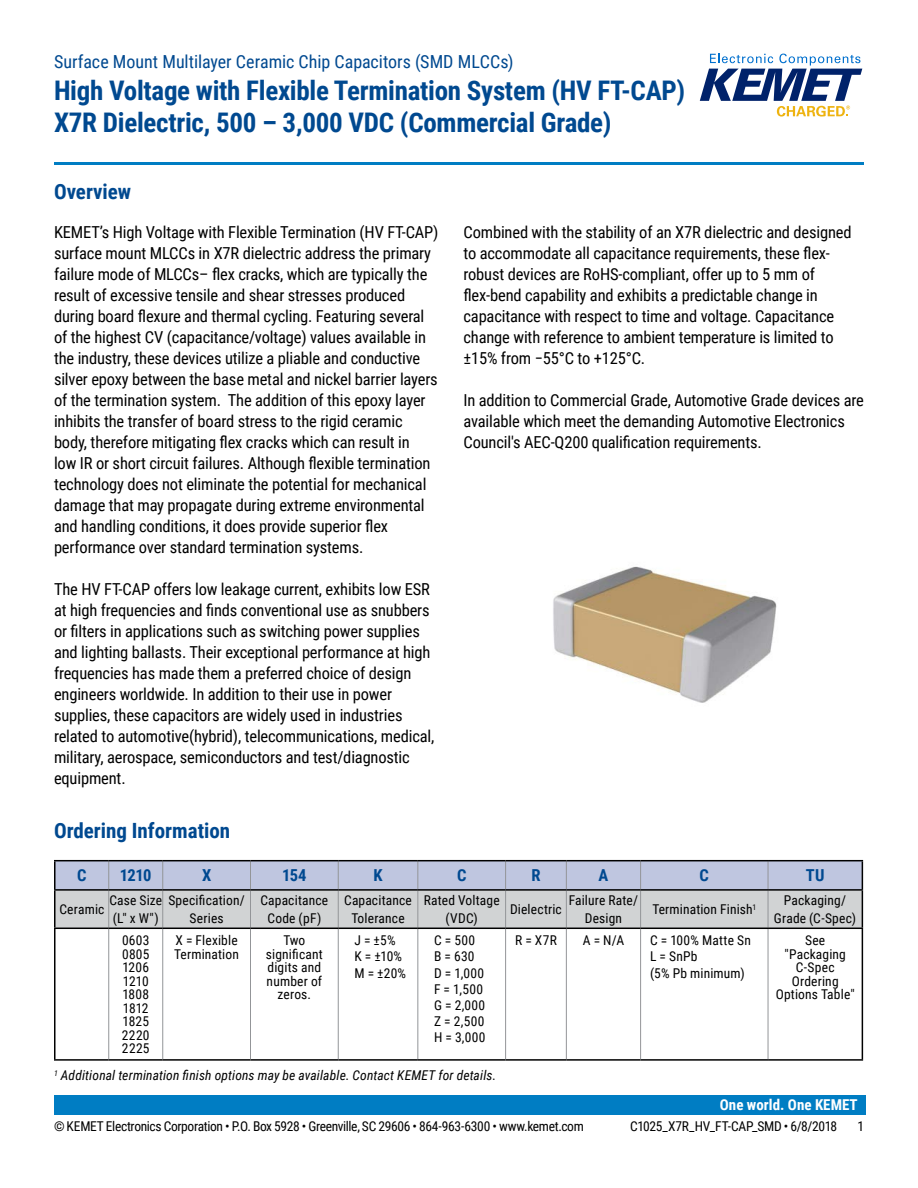
<style>
.page{position:relative;width:918px;height:1188px;background:#fff}
.page>*{position:absolute;margin:0;border:0;box-sizing:border-box;transform-origin:0 0}
.t1{font:700 27px/32.4px "Roboto Condensed";letter-spacing:-.01em;color:#004990}
.t2{font:700 21px "Roboto Condensed";color:#004990}
.t3{font:18px "Roboto Condensed";color:#004990}
.t4{font:16.5px/21px "Roboto Condensed";letter-spacing:-.01em;color:#000}
.t5{font:700 16.5px "Roboto Condensed";letter-spacing:-.03em;color:#004990}
.t6{font:700 15px "Roboto Condensed";color:#fff}
.t7{font:13.5px/13.5px "Roboto Condensed";letter-spacing:.01em;color:#000;text-align:center}
.t8{font:13.5px "Roboto Condensed";letter-spacing:-.025em;color:#000}
.t9{font:italic 13.5px "Roboto Condensed";letter-spacing:.01em;color:#000}
</style>
<div class="page">
<svg style="left:700px;top:54px;width:162px;height:63px"></svg>
<hr style="left:54px;top:162px;width:810px;height:3px;background:#007dc3">
<div style="left:54px;top:1095px;width:811px;height:20px;background:#007dc3"></div>
<img style="left:553px;top:566px;width:224px;height:137px">
<hr style="left:417px;top:929px;width:1px;height:130px;background:#939598">
<hr style="left:566px;top:929px;width:1px;height:130px;background:#939598">
<hr style="left:54px;top:891px;width:2px;height:37px;background:#000">
<hr style="left:338px;top:928px;width:80px;height:1px;background:#000">
<hr style="left:338px;top:1059px;width:80px;height:2px;background:#000">
<hr style="left:54px;top:860px;width:55px;height:1px;background:#000">
<hr style="left:54px;top:861px;width:2px;height:28px;background:#000">
<hr style="left:109px;top:860px;width:54px;height:1px;background:#000">
<hr style="left:163px;top:860px;width:87px;height:1px;background:#000">
<hr style="left:250px;top:860px;width:88px;height:1px;background:#000">
<hr style="left:338px;top:860px;width:80px;height:1px;background:#000">
<hr style="left:418px;top:860px;width:88px;height:1px;background:#000">
<hr style="left:506px;top:860px;width:60px;height:1px;background:#000">
<hr style="left:566px;top:860px;width:75px;height:1px;background:#000">
<hr style="left:641px;top:860px;width:127px;height:1px;background:#000">
<hr style="left:768px;top:860px;width:95px;height:1px;background:#000">
<svg style="left:55px;top:861px;width:808px;height:67px;background:#c5c9d4"></svg>
<hr style="left:54px;top:889px;width:55px;height:2px;background:#000">
<hr style="left:109px;top:889px;width:54px;height:2px;background:#000">
<hr style="left:163px;top:889px;width:87px;height:2px;background:#000">
<hr style="left:250px;top:889px;width:88px;height:2px;background:#000">
<hr style="left:338px;top:889px;width:80px;height:2px;background:#000">
<hr style="left:418px;top:889px;width:88px;height:2px;background:#000">
<hr style="left:506px;top:889px;width:60px;height:2px;background:#000">
<hr style="left:566px;top:889px;width:75px;height:2px;background:#000">
<hr style="left:641px;top:889px;width:127px;height:2px;background:#000">
<hr style="left:768px;top:889px;width:95px;height:2px;background:#000">
<hr style="left:418px;top:928px;width:88px;height:1px;background:#000">
<hr style="left:641px;top:928px;width:127px;height:1px;background:#000">
<hr style="left:768px;top:928px;width:95px;height:1px;background:#000">
<hr style="left:862px;top:929px;width:1px;height:130px;background:#000">
<hr style="left:54px;top:1059px;width:55px;height:2px;background:#000">
<hr style="left:109px;top:1059px;width:54px;height:2px;background:#000">
<hr style="left:163px;top:1059px;width:87px;height:2px;background:#000">
<hr style="left:418px;top:1059px;width:88px;height:2px;background:#000">
<hr style="left:641px;top:1059px;width:127px;height:2px;background:#000">
<hr style="left:768px;top:1059px;width:95px;height:2px;background:#000">
<hr style="left:768px;top:929px;width:1px;height:130px;background:#939598">
<hr style="left:250px;top:1059px;width:88px;height:2px;background:#000">
<hr style="left:250px;top:928px;width:88px;height:1px;background:#000">
<hr style="left:338px;top:929px;width:1px;height:130px;background:#939598">
<hr style="left:163px;top:928px;width:87px;height:1px;background:#000">
<hr style="left:250px;top:929px;width:1px;height:130px;background:#939598">
<hr style="left:109px;top:928px;width:54px;height:1px;background:#000">
<hr style="left:162px;top:929px;width:1px;height:130px;background:#939598">
<hr style="left:54px;top:928px;width:55px;height:1px;background:#000">
<hr style="left:54px;top:929px;width:2px;height:130px;background:#000">
<hr style="left:108px;top:929px;width:1px;height:130px;background:#939598">
<hr style="left:506px;top:928px;width:60px;height:1px;background:#000">
<hr style="left:566px;top:928px;width:75px;height:1px;background:#000">
<hr style="left:506px;top:1059px;width:60px;height:2px;background:#000">
<hr style="left:566px;top:1059px;width:75px;height:2px;background:#000">
<hr style="left:505px;top:929px;width:1px;height:130px;background:#939598">
<hr style="left:640px;top:929px;width:1px;height:130px;background:#939598">
<p class="t3" style="left:54px;top:48px;width:461px">Surface Mount Multilayer Ceramic Chip Capacitors (SMD MLCCs)</p>
<h1 class="t1" style="left:54px;top:73px;width:633px">High Voltage with Flexible Termination System (HV FT-CAP)<br>X7R Dielectric, 500 – 3,000 VDC (Commercial Grade)</h1>
<p class="t2" style="left:54px;top:177px;width:79px">Overview</p>
<p class="t4" style="left:54px;top:221px;width:386px">KEMET’s High Voltage with Flexible Termination (HV FT-CAP) surface mount MLCCs in X7R dielectric address the primary failure mode of MLCCs– flex cracks, which are typically the result of excessive tensile and shear stresses produced during board flexure and thermal cycling. Featuring several of the highest CV (capacitance/voltage) values available in the industry, these devices utilize a pliable and conductive silver epoxy between the base metal and nickel barrier layers of the termination system. The addition of this epoxy layer inhibits the transfer of board stress to the rigid ceramic body, therefore mitigating flex cracks which can result in<br>low IR or short circuit failures. Although flexible termination technology does not eliminate the potential for mechanical damage that may propagate during extreme environmental and handling conditions, it does provide superior flex performance over standard termination systems.</p>
<p class="t4" style="left:54px;top:578px;width:382px">The HV FT-CAP offers low leakage current, exhibits low ESR at high frequencies and finds conventional use as snubbers or filters in applications such as switching power supplies and lighting ballasts. Their exceptional performance at high frequencies has made them a preferred choice of design engineers worldwide. In addition to their use in power supplies, these capacitors are widely used in industries related to automotive(hybrid), telecommunications, medical, military, aerospace, semiconductors and test/diagnostic equipment.</p>
<p class="t4" style="left:463px;top:221px;width:390px">Combined with the stability of an X7R dielectric and designed to accommodate all capacitance requirements, these flex&shy;robust devices are RoHS-compliant, offer up to 5 mm of flex-bend capability and exhibits a predictable change in capacitance with respect to time and voltage. Capacitance change with reference to ambient temperature is limited to ±15% from −55°C to +125°C.</p>
<p class="t4" style="left:463px;top:389px;width:402px">In addition to Commercial Grade, Automotive Grade devices are available which meet the demanding Automotive Electronics<br>Council's AEC-Q200 qualification requirements.</p>
<p class="t2" style="left:54px;top:816px;width:178px">Ordering Information</p>
<p class="t5" style="left:77px;top:864px;width:11px">C</p>
<p class="t5" style="left:120px;top:864px;width:33px">1210</p>
<p class="t5" style="left:202px;top:864px;width:11px">X</p>
<p class="t5" style="left:282px;top:864px;width:26px">154</p>
<p class="t5" style="left:374px;top:864px;width:11px">K</p>
<p class="t5" style="left:457px;top:864px;width:11px">C</p>
<p class="t5" style="left:531px;top:864px;width:11px">R</p>
<p class="t5" style="left:599px;top:864px;width:11px">A</p>
<p class="t5" style="left:700px;top:864px;width:11px">C</p>
<p class="t5" style="left:806px;top:864px;width:20px">TU</p>
<p class="t7" style="left:59px;top:902px;width:47px">Ceramic</p>
<p class="t7" style="left:109px;top:891px;width:54px;line-height:18px;text-align:left">Case Size (L" x W")</p>
<p class="t7" style="left:168px;top:891px;width:78px;line-height:18px">Specification/<br>Series</p>
<p class="t7" style="left:260px;top:891px;width:69px;line-height:18px">Capacitance<br>Code (pF)</p>
<p class="t7" style="left:344px;top:891px;width:69px;line-height:18px">Capacitance<br>Tolerance</p>
<p class="t7" style="left:424px;top:891px;width:77px;line-height:18px">Rated Voltage (VDC)</p>
<p class="t7" style="left:510px;top:902px;width:53px">Dielectric</p>
<p class="t7" style="left:569px;top:891px;width:71px;line-height:18px">Failure Rate/<br>Design</p>
<p class="t7" style="left:652px;top:902px;width:105px">Termination Finish<sup>1</sup></p>
<p class="t7" style="left:774px;top:891px;width:84px;line-height:18px">Packaging/<br>Grade (C-Spec)</p>
<p class="t7" style="left:122px;top:933px;width:29px;text-align:justify">0603<br>0805<br>1206<br>1210<br>1808<br>1812<br>1825<br>2220<br>2225</p>
<p class="t7" style="left:174px;top:933px;width:66px;text-align:left">X = Flexible<br>Termination</p>
<p class="t7" style="left:266px;top:933px;width:58px">Two significant digits and number of zeros.</p>
<p class="t7" style="left:354px;top:932px;width:53px;line-height:16.2px;text-align:left">J = ±5%<br>K = ±10%<br>M = ±20%</p>
<p class="t7" style="left:434px;top:932px;width:53px;line-height:16.2px;text-align:left">C = 500<br>B = 630<br>D = 1,000<br>F = 1,500<br>G = 2,000<br>Z = 2,500<br>H = 3,000</p>
<p class="t7" style="left:515px;top:933px;width:43px">R = X7R</p>
<p class="t7" style="left:583px;top:933px;width:43px">A = N/A</p>
<p class="t7" style="left:650px;top:932px;width:102px;line-height:16.2px;text-align:left">C = 100% Matte Sn<br>L = SnPb<br>(5% Pb minimum)</p>
<p class="t7" style="left:776px;top:933px;width:80px">See "Packaging<br>C-Spec<br>Ordering<br>Options Table"</p>
<p class="t9" style="left:54px;top:1066px;width:444px"><sup>1</sup> Additional termination finish options may be available. Contact KEMET for details.</p>
<p class="t6" style="left:720px;top:1094px;width:139px">One world. One KEMET</p>
<p class="t8" style="left:54px;top:1116px;width:531px">© KEMET Electronics Corporation • P.O. Box 5928 • Greenville, SC 29606 • 864-963-6300 • www.kemet.com</p>
<p class="t8" style="left:630px;top:1116px;width:208px">C1025_X7R_HV_FT-CAP_SMD • 6/8/2018</p>
<p class="t7" style="left:857px;top:1119px;width:8px">1</p>
</div>
